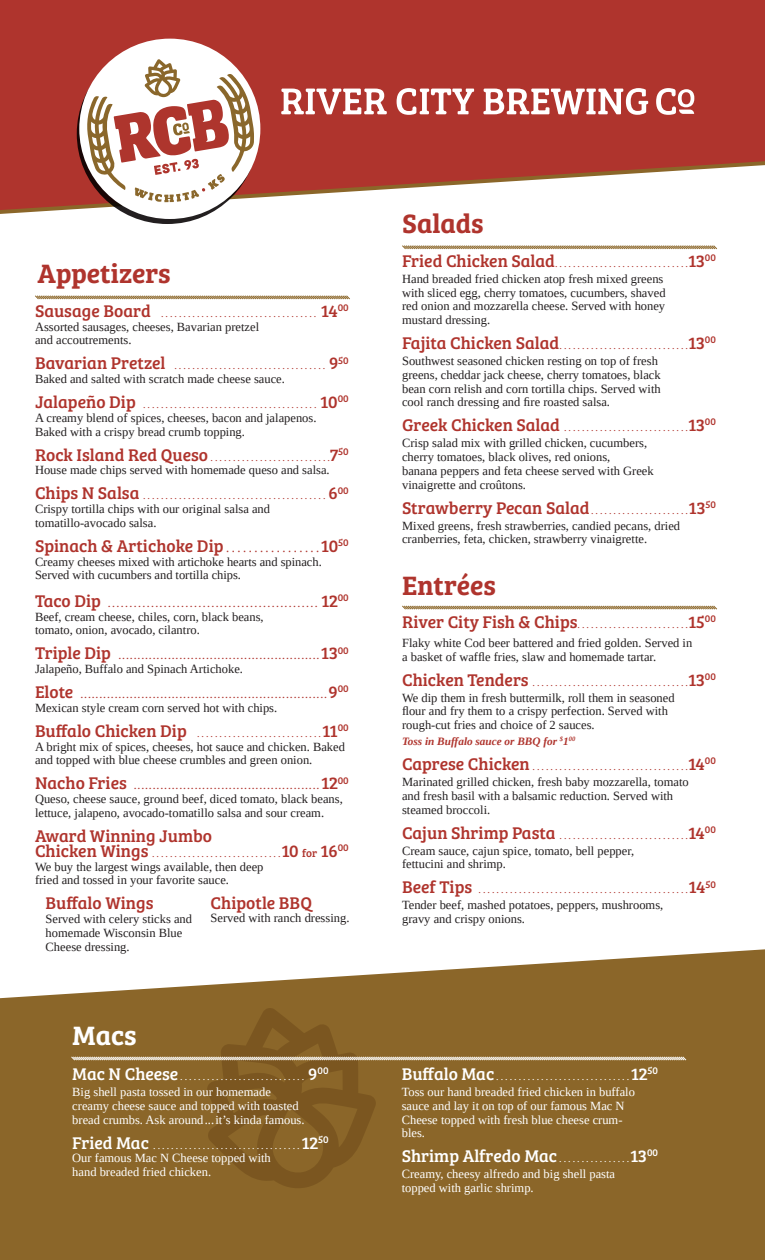
<style>
.page{position:relative;width:765px;height:1260px;background:#fff}
.page>*{position:absolute;margin:0;border:0;box-sizing:border-box;transform-origin:0 0}
.t1{font:27.5px "Bree Serif Sb";color:#af342d}
.t2{font:27.5px "Bree Serif Sb";color:#fff}
.t3{font:17.5px "Bree Serif";color:#af342d}
.t4{font:17.5px "Bree Serif";color:#fff}
.t5{font:12.5px/13.8px "Tinos";color:#231f20}
.t6{font:12.5px/13.8px "Tinos";color:#fff}
.t7{font:italic 700 11.25px "Tinos";color:#af342d}
.t8{font:10px "Tinos";color:#af342d}
.t9{font:10px "Bree Serif";color:#af342d}
.t10{font:10px "Tinos";color:#fff}
.s1{font-family:"Bree Serif";font-size:17.5px}
.s2{font-family:"Tinos";font-size:12.5px}
.s3{font-size:17.5px}
.s4{font-family:"Bree Serif";font-size:11.25px}
.s5{font-family:"Tinos";font-size:10px}
</style>
<div class="page">
<svg style="left:0;top:949px;width:765px;height:311px;fill:#8b6629"></svg>
<svg style="left:0;top:0;width:765px;height:210px;background:#b84d46"></svg>
<svg style="left:402px;top:245px;width:315px;height:5px"></svg>
<svg style="left:402px;top:605px;width:315px;height:5px"></svg>
<svg style="left:77px;top:44px;width:181px;height:180px"></svg>
<div style="left:79px;top:39px;width:181px;height:180px;background:#fff;border-radius:50%"></div>
<svg style="left:86px;top:59px;width:168px;height:143px"></svg>
<svg style="left:281px;top:89px;width:106px;height:25px"></svg>
<svg style="left:397px;top:88px;width:77px;height:27px"></svg>
<svg style="left:483px;top:88px;width:165px;height:27px"></svg>
<svg style="left:656px;top:88px;width:38px;height:27px"></svg>
<svg style="left:35px;top:295px;width:315px;height:5px"></svg>
<div style="left:45px;top:993px;width:319px;height:267px;background:#8b6629"></div>
<svg style="left:71px;top:1008px;width:616px;height:182px;background:#8a652a"></svg>
<h1 class="t1" style="left:37px;top:253px;width:135px">Appetizers</h1>
<p class="t8" style="left:35px;top:307px;width:315px"><span class="s1">Sausage Board</span> . . . . . . . . . . . . . . . . . . . . . . . . . . . . . . . . . . . <span class="s1">14</span><sup>00</sup></p>
<p class="t5" style="left:35px;top:320px;width:226px">Assorted sausages, cheeses, Bavarian pretzel and accoutrements.</p>
<p class="t8" style="left:35px;top:360px;width:315px"><span class="s1">Bavarian Pretzel</span> . . . . . . . . . . . . . . . . . . . . . . . . . . . . . . . . . . <span class="s1">9</span><sup>50</sup></p>
<p class="t5" style="left:35px;top:372px;width:250px">Baked and salted with scratch made cheese sauce.</p>
<p class="t8" style="left:35px;top:398px;width:315px"><span class="s1">Jalapeño Dip</span> . . . . . . . . . . . . . . . . . . . . . . . . . . . . . . . . . . . . . . . <span class="s1">10</span><sup>00</sup></p>
<p class="t5" style="left:35px;top:411px;width:281px">A creamy blend of spices, cheeses, bacon and jalapenos.<br>Baked with a crispy bread crumb topping.</p>
<p class="t8" style="left:35px;top:451px;width:315px"><span class="s1">Rock Island Red Queso</span> . . . . . . . . . . . . . . . . . . . . . . . . . . <span class="s1">7</span><sup>50</sup></p>
<p class="t5" style="left:35px;top:463px;width:295px">House made chips served with homemade queso and salsa.</p>
<p class="t8" style="left:35px;top:490px;width:315px"><span class="s1">Chips N Salsa</span> . . . . . . . . . . . . . . . . . . . . . . . . . . . . . . . . . . . . . . . . . <span class="s1">6</span><sup>00</sup></p>
<p class="t5" style="left:35px;top:502px;width:237px">Crispy tortilla chips with our original salsa and tomatillo-avocado salsa.</p>
<h2 class="t3" style="left:35px;top:533px;width:315px">Spinach &amp; Artichoke Dip <span class="s2">. . . . . . . . . . . . . . . .</span> 10<sup>50</sup></h2>
<p class="t5" style="left:35px;top:555px;width:287px">Creamy cheeses mixed with artichoke hearts and spinach.<br>Served with cucumbers and tortilla chips.</p>
<p class="t9" style="left:35px;top:596px;width:315px"><span class="s3">Taco Dip</span> . . . . . . . . . . . . . . . . . . . . . . . . . . . . . . . . . . . . . . . . . . . . . . . . . <span class="s3">12</span><sup>00</sup></p>
<p class="t5" style="left:35px;top:610px;width:230px">Beef, cream cheese, chiles, corn, black beans, tomato, onion, avocado, cilantro.</p>
<p class="t9" style="left:35px;top:648px;width:315px"><span class="s3">Triple Dip</span> . . . . . . . . . . . . . . . . . . . . . . . . . . . . . . . . . . . . . . . . . . . . . . . . . . . . <span class="s3">13</span><sup>00</sup></p>
<p class="t5" style="left:35px;top:662px;width:208px">Jalapeño, Buffalo and Spinach Artichoke.</p>
<p class="t9" style="left:35px;top:687px;width:315px"><span class="s3">Elote</span> . . . . . . . . . . . . . . . . . . . . . . . . . . . . . . . . . . . . . . . . . . . . . . . . . . . . . . . . . . . . . . . . <span class="s3">9</span><sup>00</sup></p>
<p class="t5" style="left:35px;top:701px;width:242px">Mexican style cream corn served hot with chips.</p>
<p class="t8" style="left:35px;top:727px;width:315px"><span class="s1">Buffalo Chicken Dip</span> . . . . . . . . . . . . . . . . . . . . . . . . . . . <span class="s1">11</span><sup>00</sup></p>
<p class="t5" style="left:35px;top:740px;width:312px">A bright mix of spices, cheeses, hot sauce and chicken. Baked and topped with blue cheese crumbles and green onion.</p>
<p class="t9" style="left:35px;top:778px;width:315px"><span class="s3">Nacho Fries</span> . . . . . . . . . . . . . . . . . . . . . . . . . . . . . . . . . . . . . . . . . . . . . . . . <span class="s3">12</span><sup>00</sup></p>
<p class="t5" style="left:35px;top:792px;width:309px">Queso, cheese sauce, ground beef, diced tomato, black beans, lettuce, jalapeno, avocado-tomatillo salsa and sour cream.</p>
<h2 class="t3" style="left:35px;top:823px;width:179px">Award Winning Jumbo</h2>
<p class="t8" style="left:35px;top:847px;width:315px"><span class="s1">Chicken Wings</span> . . . . . . . . . . . . . . . . . . . . . . . . . . . . <span class="s1">10</span> <span class="s4">for</span> <span class="s1">16</span><sup>00</sup></p>
<p class="t5" style="left:35px;top:860px;width:230px">We buy the largest wings available, then deep fried and tossed in your favorite sauce.</p>
<h2 class="t3" style="left:46px;top:890px;width:109px">Buffalo Wings</h2>
<p class="t5" style="left:46px;top:912px;width:148px">Served with celery sticks and homemade Wisconsin Blue<br>Cheese dressing.</p>
<h2 class="t3" style="left:211px;top:890px;width:103px">Chipotle BBQ</h2>
<p class="t5" style="left:211px;top:911px;width:139px">Served with ranch dressing.</p>
<h1 class="t2" style="left:72px;top:1015px;width:66px">Macs</h1>
<p class="t10" style="left:72px;top:1070px;width:258px"><span class="s1">Mac N Cheese</span> . . . . . . . . . . . . . . . . . . . . . . . . . . . . <span class="s1">9</span><sup>00</sup></p>
<p class="t6" style="left:72px;top:1085px;width:232px">Big shell pasta tossed in our homemade creamy cheese sauce and topped with toasted bread crumbs. Ask around... it’s kinda famous.</p>
<p class="t10" style="left:72px;top:1139px;width:258px"><span class="s1">Fried Mac</span> . . . . . . . . . . . . . . . . . . . . . . . . . . . . . . . . . <span class="s1">12</span><sup>50</sup></p>
<p class="t6" style="left:72px;top:1151px;width:200px">Our famous Mac N Cheese topped with hand breaded fried chicken.</p>
<h1 class="t1" style="left:402px;top:203px;width:83px">Salads</h1>
<p class="t8" style="left:402px;top:257px;width:315px"><span class="s1">Fried Chicken Salad</span> . . . . . . . . . . . . . . . . . . . . . . . . . . . . . <span class="s1">13</span><sup>00</sup></p>
<p class="t5" style="left:402px;top:272px;width:265px">Hand breaded fried chicken atop fresh mixed greens with sliced egg, cherry tomatoes, cucumbers, shaved red onion and mozzarella cheese. Served with honey mustard dressing.</p>
<p class="t8" style="left:402px;top:339px;width:315px"><span class="s1">Fajita Chicken Salad</span> . . . . . . . . . . . . . . . . . . . . . . . . . . . . <span class="s1">13</span><sup>00</sup></p>
<p class="t5" style="left:402px;top:354px;width:260px">Southwest seasoned chicken resting on top of fresh greens, cheddar jack cheese, cherry tomatoes, black bean corn relish and corn tortilla chips. Served with cool ranch dressing and fire roasted salsa.</p>
<p class="t8" style="left:402px;top:421px;width:315px"><span class="s1">Greek Chicken Salad</span> . . . . . . . . . . . . . . . . . . . . . . . . . . . <span class="s1">13</span><sup>00</sup></p>
<p class="t5" style="left:402px;top:436px;width:253px">Crisp salad mix with grilled chicken, cucumbers, cherry tomatoes, black olives, red onions,<br>banana peppers and feta cheese served with Greek vinaigrette and croûtons.</p>
<h2 class="t3" style="left:402px;top:494px;width:315px">Strawberry Pecan Salad <span class="s5">. . . . . . . . . . . . . . . . . . . . .</span> 13<sup>50</sup></h2>
<p class="t5" style="left:402px;top:518px;width:280px">Mixed greens, fresh strawberries, candied pecans, dried cranberries, feta, chicken, strawberry vinaigrette.</p>
<h1 class="t1" style="left:402px;top:564px;width:95px">Entrées</h1>
<p class="t8" style="left:402px;top:618px;width:315px"><span class="s1">River City Fish &amp; Chips</span> . . . . . . . . . . . . . . . . . . . . . . . . <span class="s1">15</span><sup>00</sup></p>
<p class="t5" style="left:402px;top:636px;width:292px">Flaky white Cod beer battered and fried golden. Served in a basket of waffle fries, slaw and homemade tartar.</p>
<p class="t8" style="left:402px;top:676px;width:315px"><span class="s1">Chicken Tenders</span> . . . . . . . . . . . . . . . . . . . . . . . . . . . . . . . . . . <span class="s1">13</span><sup>00</sup></p>
<p class="t5" style="left:402px;top:691px;width:274px">We dip them in fresh buttermilk, roll them in seasoned flour and fry them to a crispy perfection. Served with rough-cut fries and choice of 2 sauces.</p>
<p class="t7" style="left:402px;top:734px;width:175px">Toss in Buffalo sauce or BBQ for <sup>$</sup>1<sup>00</sup></p>
<p class="t8" style="left:402px;top:760px;width:315px"><span class="s1">Caprese Chicken</span> . . . . . . . . . . . . . . . . . . . . . . . . . . . . . . . . . . <span class="s1">14</span><sup>00</sup></p>
<p class="t5" style="left:402px;top:775px;width:288px">Marinated grilled chicken, fresh baby mozzarella, tomato and fresh basil with a balsamic reduction. Served with steamed broccoli.</p>
<p class="t8" style="left:402px;top:829px;width:315px"><span class="s1">Cajun Shrimp Pasta</span> . . . . . . . . . . . . . . . . . . . . . . . . . . . . <span class="s1">14</span><sup>00</sup></p>
<p class="t5" style="left:402px;top:844px;width:234px">Cream sauce, cajun spice, tomato, bell pepper, fettucini and shrimp.</p>
<p class="t8" style="left:402px;top:884px;width:315px"><span class="s1">Beef Tips</span> . . . . . . . . . . . . . . . . . . . . . . . . . . . . . . . . . . . . . . . . . . . . . . <span class="s1">14</span><sup>50</sup></p>
<p class="t5" style="left:402px;top:898px;width:263px">Tender beef, mashed potatoes, peppers, mushrooms, gravy and crispy onions.</p>
<p class="t10" style="left:402px;top:1070px;width:258px"><span class="s1">Buffalo Mac</span> . . . . . . . . . . . . . . . . . . . . . . . . . . . . . . <span class="s1">12</span><sup>50</sup></p>
<p class="t6" style="left:402px;top:1085px;width:235px">Toss our hand breaded fried chicken in buffalo sauce and lay it on top of our famous Mac N Cheese topped with fresh blue cheese crum&shy;bles.</p>
<h2 class="t4" style="left:402px;top:1143px;width:258px">Shrimp Alfredo Mac <span class="s5">. . . . . . . . . . . . . . .</span> 13<sup>00</sup></h2>
<p class="t6" style="left:402px;top:1167px;width:215px">Creamy, cheesy alfredo and big shell pasta topped with garlic shrimp.</p>
</div>
